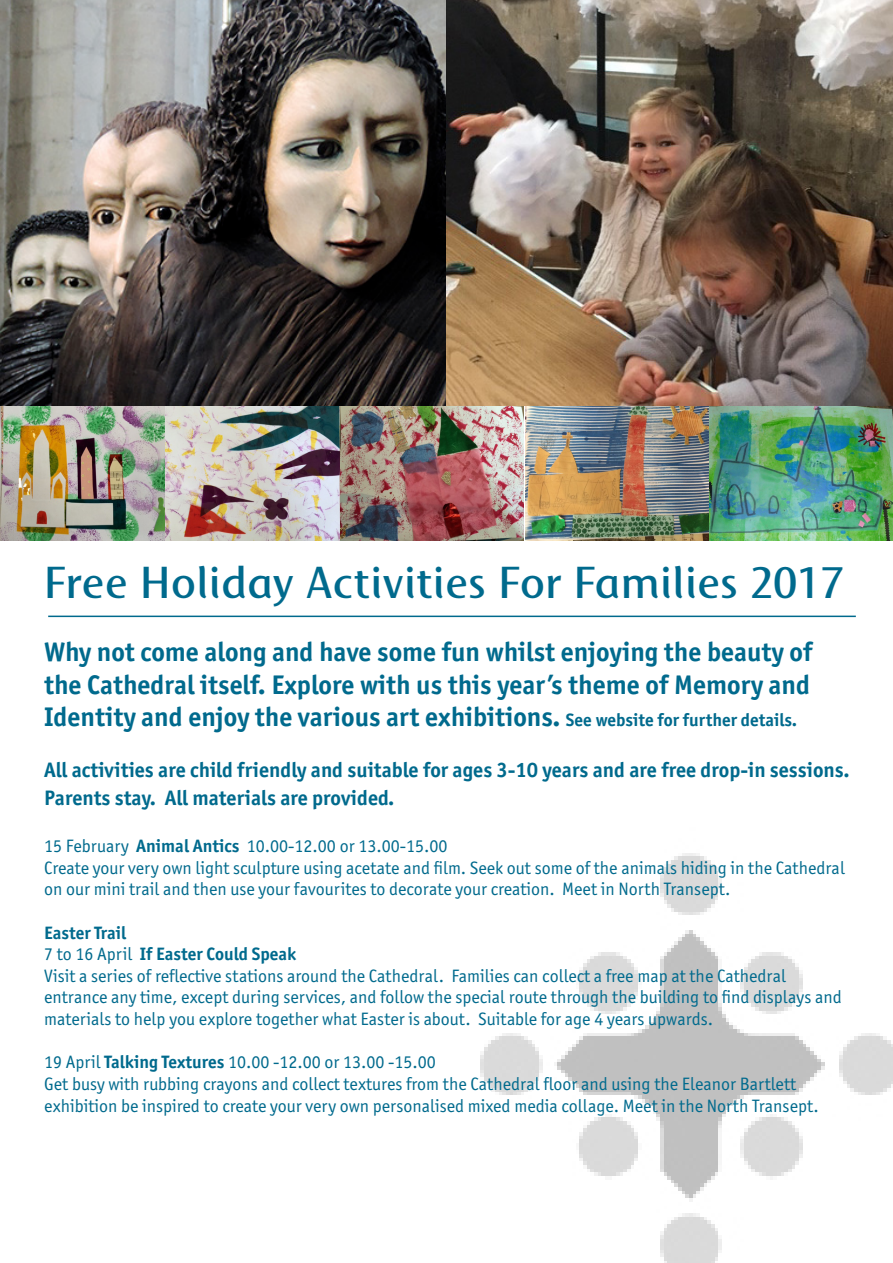
<style>
.page{position:relative;width:893px;height:1263px;background:#fff}
.page>*{position:absolute;margin:0;border:0;box-sizing:border-box;transform-origin:0 0}
.t1{font:43.5px "Mosquito Pro";color:#006a8d}
.t2{font:700 27px/32.4px "Officina Sans ITC Std";color:#006a8d;text-align:justify}
.t3{font:700 21px/28.8px "Officina Sans ITC Std";color:#006a8d}
.t4{font:18px/21.6px "Officina Sans ITC Std";color:#006a8d}
.t5{font:700 18px "Officina Sans ITC Std";color:#006a8d}
.s1{font-size:18px}
.s2{font-weight:700}
.s3{font-weight:400}
</style>
<div class="page">
<img style="left:480px;top:853px;width:413px;height:410px">
<hr style="left:48px;top:616px;width:808px;height:1px;background:#006a8d">
<img style="left:0;top:0;width:893px;height:406px">
<img style="left:0;top:406px;width:340px;height:135px">
<img style="left:340px;top:406px;width:184px;height:135px">
<img style="left:526px;top:406px;width:367px;height:135px">
<p class="t1" style="left:44px;top:556px;width:802px">Free Holiday Activities For Families 2017</p>
<p class="t2" style="left:44px;top:636px;width:770px">Why not come along and have some fun whilst enjoying the beauty of the Cathedral itself. Explore with us this year’s theme of Memory and Identity and enjoy the various art exhibitions. <span class="s1">See website for further details.</span></p>
<p class="t3" style="left:44px;top:755px;width:807px">All activities are child friendly and suitable for ages 3-10 years and are free drop-in sessions.<br>Parents stay. All materials are provided.</p>
<p class="t4" style="left:44px;top:835px;width:405px">15 February <span class="s2">Animal Antics</span> 10.00-12.00 or 13.00-15.00</p>
<p class="t4" style="left:44px;top:857px;width:802px">Create your very own light sculpture using acetate and film. Seek out some of the animals hiding in the Cathedral on our mini trail and then use your favourites to decorate your creation. Meet in North Transept.</p>
<p class="t5" style="left:44px;top:921px;width:84px">Easter Trail</p>
<p class="t5" style="left:44px;top:943px;width:254px"><span class="s3">7 to 16 April</span> If Easter Could Speak</p>
<p class="t4" style="left:44px;top:965px;width:744px">Visit a series of reflective stations around the Cathedral. Families can collect a free map at the Cathedral</p>
<p class="t4" style="left:44px;top:986px;width:799px">entrance any time, except during services, and follow the special route through the building to find displays and materials to help you explore together what Easter is about. Suitable for age 4 years upwards.</p>
<p class="t4" style="left:44px;top:1051px;width:393px">19 April <span class="s2">Talking Textures</span> 10.00 -12.00 or 13.00 -15.00</p>
<p class="t4" style="left:44px;top:1073px;width:754px">Get busy with rubbing crayons and collect textures from the Cathedral floor and using the Eleanor Bartlett</p>
<p class="t4" style="left:44px;top:1094px;width:776px">exhibition be inspired to create your very own personalised mixed media collage. Meet in the North Transept.</p>
</div>
